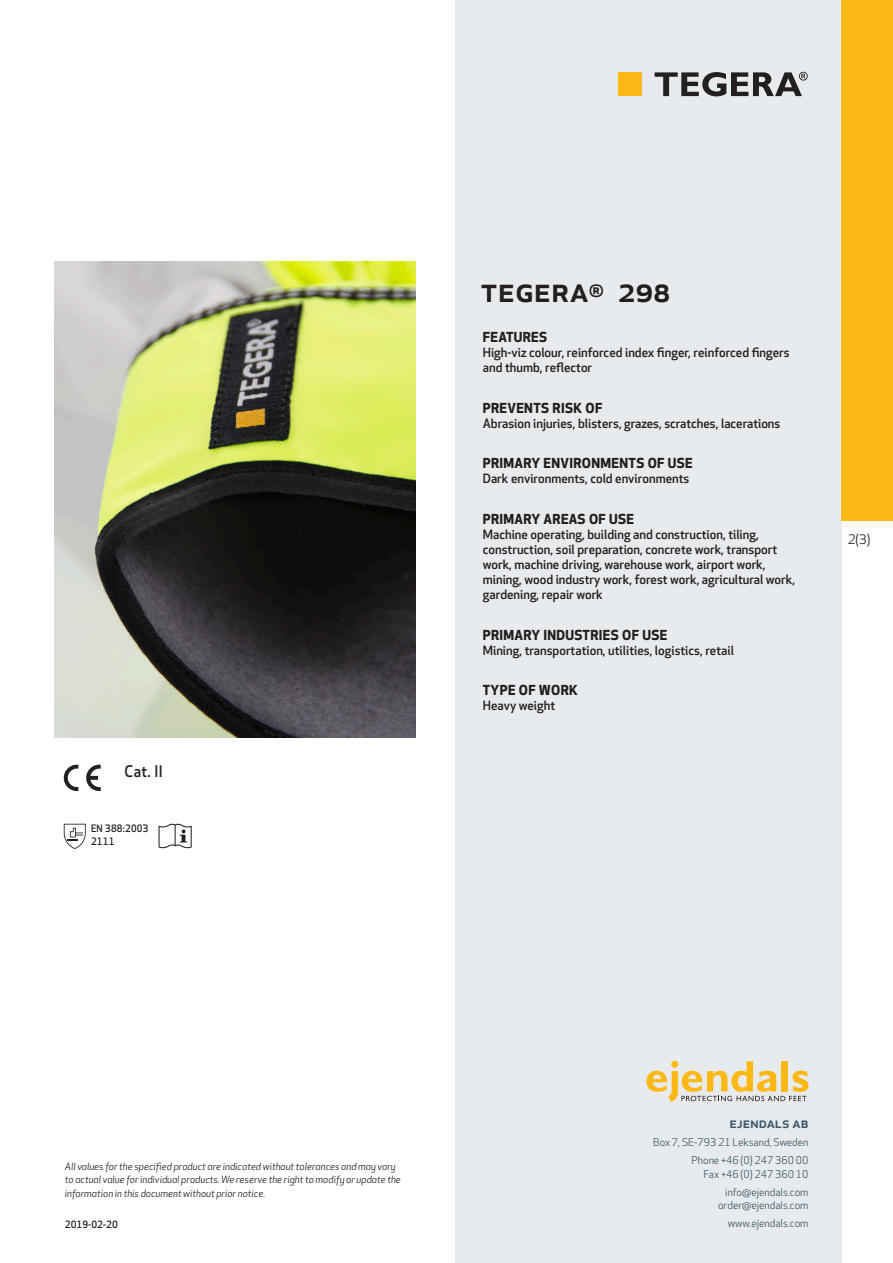
<style>
.page{position:relative;width:893px;height:1263px;background:#fff}
.page>*{position:absolute;margin:0;border:0;box-sizing:border-box;transform-origin:0 0}
.prodname{font:500 34.5px "Apex New";color:#231f20}
.Artikel{font:500 15.6px "Apex New";color:#231f20;scale:.95 1}
.t1{font:500 15px "Apex New";color:#405968}
.Funktion_body{font:700 13.5px "Apex New";letter-spacing:.025em;color:#231f20}
.t2{font:12.75px "Apex New";color:#231f20}
.Funktion_body-2{font:500 12.6px/15px "Apex New";color:#231f20}
.t3{font:10.5px/18px "Apex New";color:#405968;text-align:right}
.Artikel-2{font:500 10.05px/13.2px "Apex New";letter-spacing:.025em;color:#231f20;scale:.95 1}
.t4{font:italic 9.75px/13.5px "Apex New";color:#231f20}
.Sidfot_datum{font:500 9.75px "Apex New";color:#231f20}
</style>
<div class="page">
<div style="left:455px;top:0;width:387px;height:1263px;background:#e8ebee"></div>
<svg style="left:646px;top:1061px;width:162px;height:40px"></svg>
<div style="left:842px;top:0;width:51px;height:520px;background:#fcb814"></div>
<div style="left:618px;top:72px;width:24px;height:24px;background:#fcb814"></div>
<svg style="left:655px;top:72px;width:153px;height:24px"></svg>
<svg style="left:86px;top:765px;width:15px;height:26px"></svg>
<svg style="left:64px;top:765px;width:14px;height:26px"></svg>
<svg style="left:64px;top:824px;width:22px;height:25px"></svg>
<svg style="left:159px;top:824px;width:33px;height:24px"></svg>
<img style="left:54px;top:261px;width:361px;height:477px">
<p class="Artikel" style="left:125px;top:761px;width:42px">Cat. II</p>
<p class="Artikel-2" style="left:91px;top:821px;width:62px">EN 388:2003<br>2111</p>
<p class="prodname" style="left:480px;top:266px;width:191px">TEGERA<sup>®</sup> 298</p>
<p class="Funktion_body" style="left:483px;top:327px;width:66px">FEATURES</p>
<p class="Funktion_body-2" style="left:483px;top:345px;width:308px">High-viz colour, reinforced index finger, reinforced fingers and thumb, reflector</p>
<p class="Funktion_body" style="left:483px;top:398px;width:121px">PREVENTS RISK OF</p>
<p class="Funktion_body-2" style="left:483px;top:415px;width:299px">Abrasion injuries, blisters, grazes, scratches, lacerations</p>
<p class="Funktion_body" style="left:483px;top:453px;width:211px">PRIMARY ENVIRONMENTS OF USE</p>
<p class="Funktion_body-2" style="left:483px;top:471px;width:208px">Dark environments, cold environments</p>
<p class="Funktion_body" style="left:483px;top:509px;width:153px">PRIMARY AREAS OF USE</p>
<p class="Funktion_body-2" style="left:483px;top:526px;width:314px">Machine operating, building and construction, tiling, construction, soil preparation, concrete work, transport work, machine driving, warehouse work, airport work, mining, wood industry work, forest work, agricultural work, gardening, repair work</p>
<p class="Funktion_body" style="left:483px;top:625px;width:186px">PRIMARY INDUSTRIES OF USE</p>
<p class="Funktion_body-2" style="left:483px;top:642px;width:253px">Mining, transportation, utilities, logistics, retail</p>
<p class="Funktion_body" style="left:483px;top:680px;width:97px">TYPE OF WORK</p>
<p class="Funktion_body-2" style="left:483px;top:698px;width:74px">Heavy weight</p>
<p class="t2" style="left:848px;top:531px;width:24px">2(3)</p>
<p class="t4" style="left:65px;top:1159px;width:337px">All values for the specified product are indicated without tolerances and may vary to actual value for individual products. We reserve the right to modify or update the information in this document without prior notice.</p>
<p class="Sidfot_datum" style="left:65px;top:1218px;width:54px">2019-02-20</p>
<p class="t1" style="left:729px;top:1113px;width:80px">ejendals ab</p>
<p class="t3" style="left:653px;top:1133px;width:157px">Box 7, SE-793 21 Leksand, Sweden<br>Phone +46 (0) 247 360 00</p>
<p class="t3" style="left:703px;top:1165px;width:107px">Fax +46 (0) 247 360 10 info@ejendals.com</p>
<p class="t3" style="left:718px;top:1196px;width:92px">order@ejendals.com</p>
<p class="t3" style="left:728px;top:1215px;width:82px">www.ejendals.com</p>
</div>
